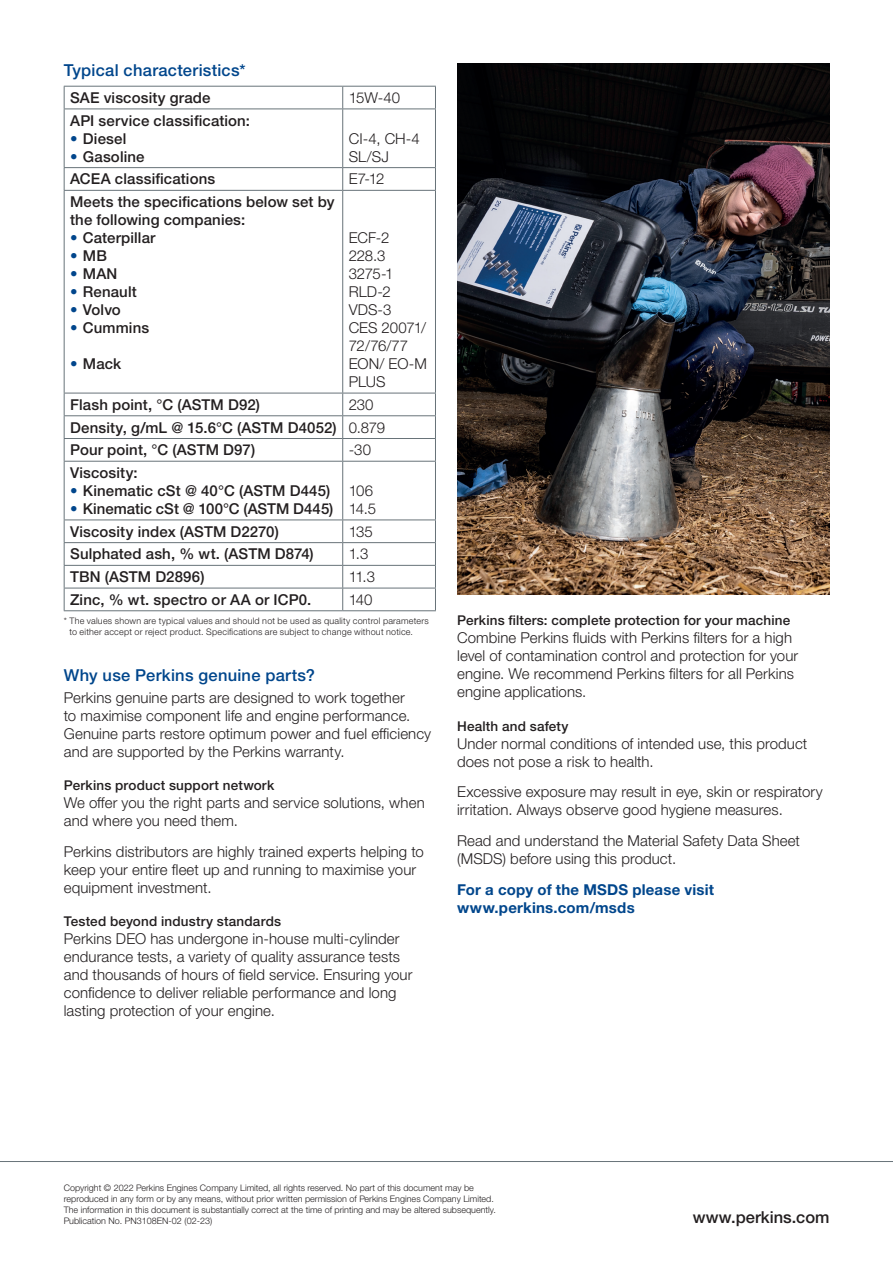
<style>
.page{position:relative;width:893px;height:1263px;background:#fff}
.page>*{position:absolute;margin:0;border:0;box-sizing:border-box;transform-origin:0 0}
.t1{font:500 16.5px "Helvetica Neue LTW1 G";letter-spacing:.015em;color:#01468c}
.t2{font:500 16.5px "Helvetica Neue LTW1 G";color:#231f20}
.t3{font:300 15px/18px "Helvetica Neue LTW1 G";letter-spacing:.005em;color:#231f20}
.t4{font:500 15px/22.6px "Helvetica Neue LTW1 G";letter-spacing:.01em;color:#231f20}
.t5{font:700 15px/18px "Helvetica Neue LTW1 G";letter-spacing:.015em;color:#01468c}
.t6{font:500 13.5px "Helvetica Neue LTW1 G";letter-spacing:.015em;color:#231f20}
.t7{font:300 9px/10.8px "Helvetica Neue LTW1 G";color:#231f20}
.t8{font:300 9px/10.8px "Helvetica Neue LTW1 G";letter-spacing:.025em;color:#231f20}
.s1{color:#01468c}
.s2{font-weight:300}
</style>
<div class="page">
<hr style="left:64px;top:86px;width:279px;height:1px;background:#687379">
<svg style="left:64px;top:87px;width:1px;height:22px"></svg>
<hr style="left:343px;top:86px;width:93px;height:1px;background:#687379">
<svg style="left:342px;top:87px;width:1px;height:22px"></svg>
<svg style="left:435px;top:87px;width:1px;height:22px"></svg>
<hr style="left:64px;top:109px;width:279px;height:1px;background:#687379">
<hr style="left:64px;top:109px;width:1px;height:58px;background:#687379">
<hr style="left:343px;top:109px;width:93px;height:1px;background:#687379">
<hr style="left:342px;top:109px;width:1px;height:58px;background:#687379">
<hr style="left:435px;top:109px;width:1px;height:58px;background:#687379">
<hr style="left:64px;top:167px;width:279px;height:1px;background:#687379">
<svg style="left:64px;top:168px;width:1px;height:22px"></svg>
<hr style="left:343px;top:167px;width:93px;height:1px;background:#687379">
<svg style="left:342px;top:168px;width:1px;height:22px"></svg>
<svg style="left:435px;top:168px;width:1px;height:22px"></svg>
<hr style="left:64px;top:190px;width:279px;height:1px;background:#687379">
<hr style="left:64px;top:191px;width:1px;height:202px;background:#687379">
<hr style="left:343px;top:190px;width:93px;height:1px;background:#687379">
<hr style="left:342px;top:191px;width:1px;height:202px;background:#687379">
<hr style="left:435px;top:191px;width:1px;height:202px;background:#687379">
<hr style="left:64px;top:393px;width:279px;height:1px;background:#687379">
<hr style="left:343px;top:393px;width:93px;height:1px;background:#687379">
<hr style="left:64px;top:415px;width:279px;height:1px;background:#687379">
<hr style="left:343px;top:415px;width:93px;height:1px;background:#687379">
<hr style="left:64px;top:438px;width:279px;height:1px;background:#687379">
<svg style="left:64px;top:393px;width:1px;height:68px"></svg>
<hr style="left:343px;top:438px;width:93px;height:1px;background:#687379">
<svg style="left:342px;top:393px;width:1px;height:68px"></svg>
<svg style="left:435px;top:393px;width:1px;height:68px"></svg>
<hr style="left:64px;top:461px;width:279px;height:1px;background:#687379">
<hr style="left:64px;top:462px;width:1px;height:57px;background:#687379">
<hr style="left:343px;top:461px;width:93px;height:1px;background:#687379">
<hr style="left:342px;top:462px;width:1px;height:57px;background:#687379">
<hr style="left:435px;top:462px;width:1px;height:57px;background:#687379">
<hr style="left:64px;top:519px;width:279px;height:1px;background:#687379">
<hr style="left:343px;top:519px;width:93px;height:1px;background:#687379">
<hr style="left:64px;top:542px;width:279px;height:1px;background:#687379">
<hr style="left:343px;top:542px;width:93px;height:1px;background:#687379">
<hr style="left:64px;top:565px;width:279px;height:1px;background:#687379">
<hr style="left:343px;top:565px;width:93px;height:1px;background:#687379">
<hr style="left:64px;top:588px;width:279px;height:1px;background:#687379">
<svg style="left:64px;top:520px;width:1px;height:90px"></svg>
<hr style="left:343px;top:588px;width:93px;height:1px;background:#687379">
<svg style="left:342px;top:520px;width:1px;height:90px"></svg>
<svg style="left:435px;top:520px;width:1px;height:90px"></svg>
<hr style="left:64px;top:610px;width:279px;height:1px;background:#687379">
<hr style="left:343px;top:610px;width:93px;height:1px;background:#687379">
<hr style="left:0;top:1161px;width:893px;height:1px;background:#687379">
<img style="left:457px;top:64px;width:372px;height:530px">
<p class="t1" style="left:64px;top:60px;width:183px">Typical characteristics*</p>
<p class="t4" style="left:70px;top:86px;width:142px">SAE viscosity grade</p>
<p class="t3" style="left:349px;top:89px;width:53px">15W-40</p>
<p class="t4" style="left:70px;top:109px;width:181px">API service classification:</p>
<p class="t4" style="left:70px;top:127px;width:58px"><span class="s1">•</span> Diesel</p>
<p class="t4" style="left:70px;top:145px;width:76px"><span class="s1">•</span> Gasoline</p>
<p class="t3" style="left:349px;top:129px;width:73px">CI-4, CH-4<br>SL/SJ</p>
<p class="t4" style="left:70px;top:168px;width:147px">ACEA classifications</p>
<p class="t3" style="left:349px;top:170px;width:37px">E7-12</p>
<p class="t4" style="left:70px;top:193px;width:266px;line-height:18px">Meets the specifications below set by the following companies:</p>
<p class="t4" style="left:70px;top:226px;width:87px"><span class="s1">•</span> Caterpillar</p>
<p class="t4" style="left:70px;top:244px;width:38px"><span class="s1">•</span> MB</p>
<p class="t4" style="left:70px;top:262px;width:49px"><span class="s1">•</span> MAN</p>
<p class="t4" style="left:70px;top:280px;width:68px"><span class="s1">•</span> Renault</p>
<p class="t4" style="left:70px;top:298px;width:52px"><span class="s1">•</span> Volvo</p>
<p class="t4" style="left:70px;top:316px;width:81px"><span class="s1">•</span> Cummins</p>
<p class="t4" style="left:70px;top:352px;width:53px"><span class="s1">•</span> Mack</p>
<p class="t3" style="left:349px;top:229px;width:80px">ECF-2<br>228.3<br>3275-1<br>RLD-2<br>VDS-3<br>CES 20071/<br>72/76/77<br>EON/ EO-M<br>PLUS</p>
<p class="t4" style="left:70px;top:393px;width:191px">Flash point, °C (ASTM D92)</p>
<p class="t4" style="left:70px;top:393px;width:316px;text-indent:279px"><span class="s2">230<br></span>Density, g/mL @ 15.6°C (ASTM D4052) <span class="s2">0.879<br></span>Pour point, °C (ASTM D97)</p>
<p class="t3" style="left:349px;top:441px;width:24px">-30</p>
<p class="t4" style="left:70px;top:461px;width:69px">Viscosity:</p>
<p class="t4" style="left:70px;top:479px;width:262px"><span class="s1">•</span> Kinematic cSt @ 40°C (ASTM D445)</p>
<p class="t4" style="left:70px;top:497px;width:265px"><span class="s1">•</span> Kinematic cSt @ 100°C (ASTM D445)</p>
<p class="t3" style="left:349px;top:481px;width:29px">106<br>14.5</p>
<p class="t4" style="left:70px;top:520px;width:210px">Viscosity index (ASTM D2270)</p>
<p class="t3" style="left:349px;top:522px;width:26px">135</p>
<p class="t4" style="left:70px;top:543px;width:245px">Sulphated ash, % wt. (ASTM D874)</p>
<p class="t3" style="left:349px;top:545px;width:21px">1.3</p>
<p class="t4" style="left:70px;top:565px;width:136px">TBN (ASTM D2896)</p>
<p class="t3" style="left:349px;top:568px;width:28px">11.3</p>
<p class="t4" style="left:70px;top:588px;width:243px">Zinc, % wt. spectro or AA or ICP0.</p>
<p class="t3" style="left:349px;top:590px;width:25px">140</p>
<p class="t8" style="left:69px;top:616px;width:361px;text-indent:-6px">* The values shown are typical values and should not be used as quality control parameters to either accept or reject product. Specifications are subject to change without notice.</p>
<p class="t1" style="left:64px;top:665px;width:253px">Why use Perkins genuine parts?</p>
<p class="t3" style="left:64px;top:688px;width:369px">Perkins genuine parts are designed to work together<br>to maximise component life and engine performance.<br>Genuine parts restore optimum power and fuel efficiency and are supported by the Perkins warranty.</p>
<p class="t6" style="left:64px;top:777px;width:212px">Perkins product support network</p>
<p class="t3" style="left:64px;top:794px;width:362px">We offer you the right parts and service solutions, when and where you need them.</p>
<p class="t3" style="left:64px;top:842px;width:362px">Perkins distributors are highly trained experts helping to keep your entire fleet up and running to maximise your equipment investment.</p>
<p class="t6" style="left:64px;top:913px;width:219px">Tested beyond industry standards</p>
<p class="t3" style="left:64px;top:930px;width:350px">Perkins DEO has undergone in-house multi-cylinder endurance tests, a variety of quality assurance tests and thousands of hours of field service. Ensuring your confidence to deliver reliable performance and long lasting protection of your engine.</p>
<p class="t6" style="left:457px;top:612px;width:335px">Perkins filters: complete protection for your machine</p>
<p class="t3" style="left:457px;top:629px;width:343px">Combine Perkins fluids with Perkins filters for a high level of contamination control and protection for your engine. We recommend Perkins filters for all Perkins engine applications.</p>
<p class="t6" style="left:457px;top:718px;width:113px">Health and safety</p>
<p class="t3" style="left:457px;top:734px;width:352px">Under normal conditions of intended use, this product does not pose a risk to health.</p>
<p class="t3" style="left:457px;top:783px;width:367px">Excessive exposure may result in eye, skin or respiratory irritation. Always observe good hygiene measures.</p>
<p class="t3" style="left:457px;top:832px;width:344px">Read and understand the Material Safety Data Sheet (MSDS) before using this product.</p>
<p class="t5" style="left:457px;top:880px;width:259px">For a copy of the MSDS please visit www.perkins.com/msds</p>
<p class="t7" style="left:64px;top:1183px;width:434px">Copyright © 2022 Perkins Engines Company Limited, all rights reserved. No part of this document may be reproduced in any form or by any means, without prior written permission of Perkins Engines Company Limited.<br>The information in this document is substantially correct at the time of printing and may be altered subsequently.<br>Publication No. PN3108EN-02 (02-23)</p>
<p class="t2" style="left:693px;top:1207px;width:138px">www.perkins.com</p>
</div>
